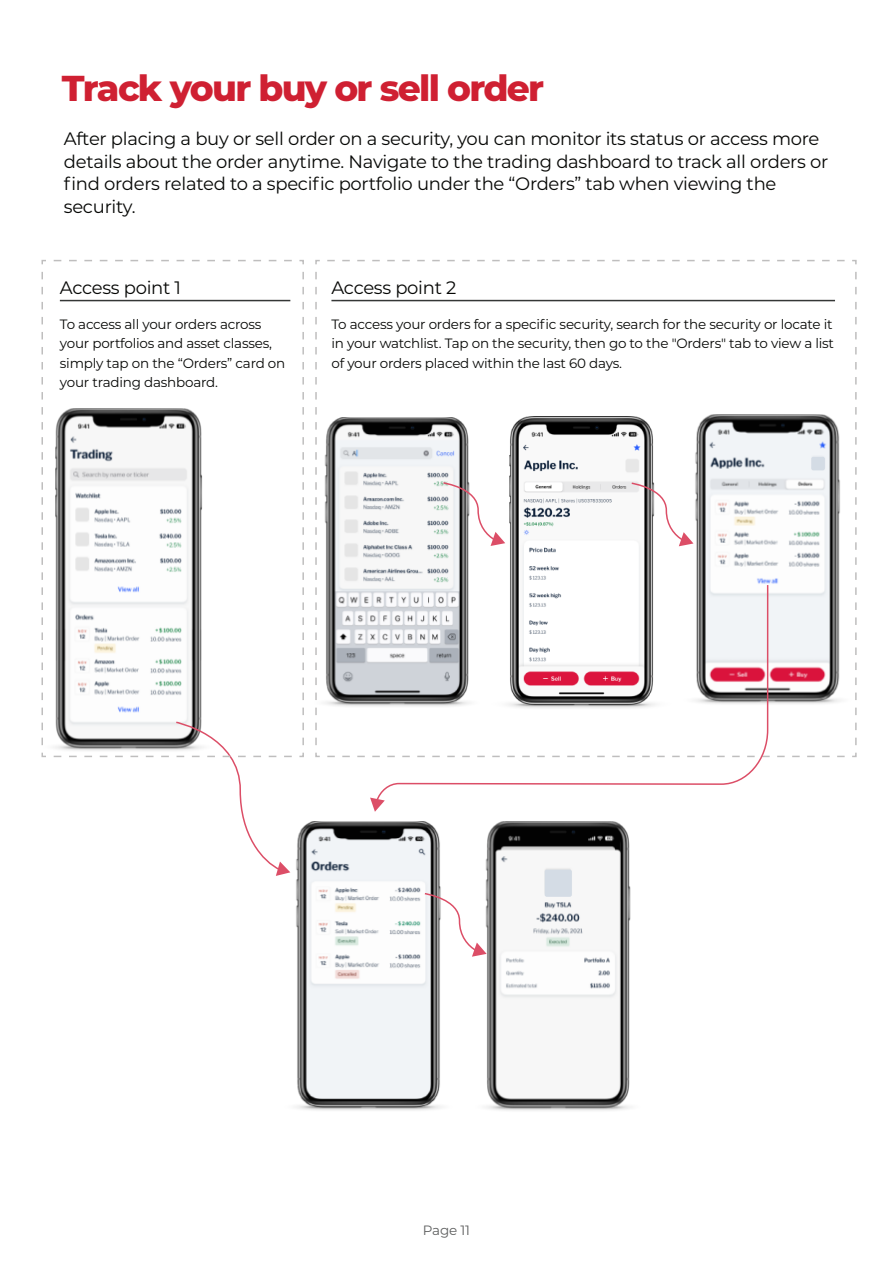
<style>
.page{position:relative;width:893px;height:1263px;background:#fff}
.page>*{position:absolute;margin:0;border:0;box-sizing:border-box;transform-origin:0 0}
.t1{font:800 36px "Montserrat";letter-spacing:-.045em;color:#cf2032}
.t2{font:18px/22.5px "Montserrat";letter-spacing:-.015em;color:#060705}
.t3{font:13.5px/19.5px "Montserrat";letter-spacing:-.015em;color:#060705}
.t4{font:13.5px "Montserrat";letter-spacing:-.015em;color:#5e5f5f}
</style>
<div class="page">
<img style="left:509px;top:416px;width:145px;height:168px">
<svg style="left:315px;top:752px;width:530px;height:6px"></svg>
<svg style="left:315px;top:259px;width:5px;height:486px"></svg>
<svg style="left:327px;top:259px;width:530px;height:6px"></svg>
<svg style="left:852px;top:272px;width:5px;height:486px"></svg>
<img style="left:315px;top:417px;width:154px;height:312px">
<img style="left:679px;top:414px;width:178px;height:312px">
<img style="left:485px;top:821px;width:146px;height:290px">
<img style="left:296px;top:821px;width:145px;height:290px">
<hr style="left:331px;top:300px;width:504px;height:1px;background:#353736">
<svg style="left:442px;top:481px;width:63px;height:65px"></svg>
<svg style="left:423px;top:892px;width:64px;height:65px"></svg>
<svg style="left:630px;top:482px;width:63px;height:64px"></svg>
<svg style="left:375px;top:584px;width:394px;height:213px"></svg>
<svg style="left:370px;top:797px;width:15px;height:15px"></svg>
<svg style="left:41px;top:259px;width:264px;height:617px"></svg>
<div style="left:545px;top:870px;width:27px;height:27px;background:#d4dce5;border-radius:2px"></div>
<div style="left:811px;top:457px;width:14px;height:13px;background:#d4dce5;border-radius:2px"></div>
<h1 class="t1" style="left:62px;top:62px;width:484px">Track your buy or sell order</h1>
<p class="t2" style="left:64px;top:127px;width:766px">After placing a buy or sell order on a security, you can monitor its status or access more details about the order anytime. Navigate to the trading dashboard to track all orders or find orders related to a specific portfolio under the “Orders” tab when viewing the security.</p>
<h2 class="t2" style="left:60px;top:275px;width:123px">Access point 1</h2>
<p class="t3" style="left:60px;top:314px;width:227px">To access all your orders across your portfolios and asset classes, simply tap on the “Orders” card on your trading dashboard.</p>
<p class="t3" style="left:331px;top:314px;width:504px;text-align:justify">To access your orders for a specific security, search for the security or locate it in your watchlist. Tap on the security, then go to the "Orders" tab to view a list of your orders placed within the last 60 days.</p>
<h2 class="t2" style="left:331px;top:275px;width:126px">Access point 2</h2>
<p class="t4" style="left:423px;top:1220px;width:49px">Page 11</p>
</div>
